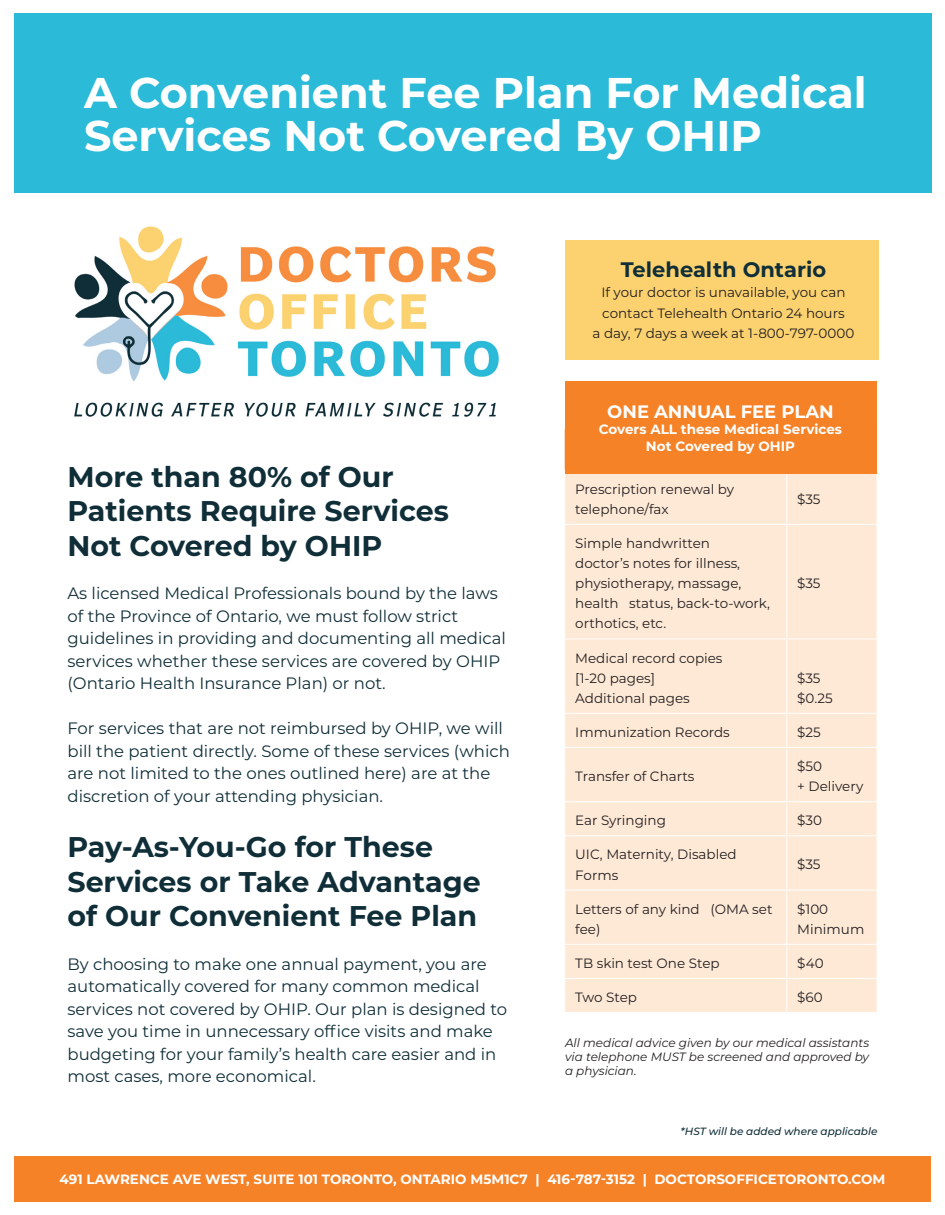
<style>
.page{position:relative;width:945px;height:1215px;background:#fff}
.page>*{position:absolute;margin:0;border:0;box-sizing:border-box;transform-origin:0 0}
.t1{font:700 42.9px/42.9px "Montserrat";color:#fff}
.t2{font:700 28.5px/34.5px "Montserrat";color:#102e38}
.t3{font:700 21px "Montserrat";color:#102e38}
.t4{font:700 18px "Montserrat";color:#fff}
.t5{font:16.5px/22.5px "Montserrat";color:#102e38}
.t6{font:13.5px/20.1px "Montserrat";color:#231f20}
.t7{font:700 13.5px/16.5px "Montserrat";color:#fff;text-align:center}
.t8{font:italic 100 12px/14.4px "Montserrat";color:#231f20;text-align:justify}
.t9{font:italic 100 10.5px "Montserrat";color:#102e38}
</style>
<div class="page">
<div style="left:14px;top:1156px;width:917px;height:46px;background:#f58227"></div>
<div style="left:14px;top:14px;width:918px;height:179px;background:#2bbad8"></div>
<div style="left:565px;top:473px;width:312px;height:539px;background:#fee9d6"></div>
<hr style="left:786px;top:470px;width:1px;height:54px;background:#fff">
<hr style="left:786px;top:525px;width:1px;height:114px;background:#fff">
<hr style="left:786px;top:639px;width:1px;height:74px;background:#fff">
<hr style="left:786px;top:714px;width:1px;height:33px;background:#fff">
<hr style="left:786px;top:748px;width:1px;height:53px;background:#fff">
<hr style="left:786px;top:802px;width:1px;height:33px;background:#fff">
<hr style="left:786px;top:836px;width:1px;height:54px;background:#fff">
<hr style="left:786px;top:890px;width:1px;height:54px;background:#fff">
<hr style="left:786px;top:945px;width:1px;height:33px;background:#fff">
<hr style="left:786px;top:979px;width:1px;height:33px;background:#fff">
<hr style="left:564px;top:524px;width:223px;height:1px;background:#fff">
<hr style="left:787px;top:524px;width:91px;height:1px;background:#fff">
<hr style="left:564px;top:639px;width:223px;height:1px;background:#fff">
<hr style="left:787px;top:639px;width:91px;height:1px;background:#fff">
<hr style="left:564px;top:713px;width:223px;height:1px;background:#fff">
<hr style="left:787px;top:713px;width:91px;height:1px;background:#fff">
<hr style="left:564px;top:747px;width:223px;height:1px;background:#fff">
<hr style="left:787px;top:747px;width:91px;height:1px;background:#fff">
<hr style="left:564px;top:801px;width:223px;height:1px;background:#fff">
<hr style="left:787px;top:801px;width:91px;height:1px;background:#fff">
<hr style="left:564px;top:835px;width:223px;height:1px;background:#fff">
<hr style="left:787px;top:835px;width:91px;height:1px;background:#fff">
<hr style="left:564px;top:890px;width:223px;height:1px;background:#fff">
<hr style="left:787px;top:890px;width:91px;height:1px;background:#fff">
<hr style="left:564px;top:944px;width:223px;height:1px;background:#fff">
<hr style="left:787px;top:944px;width:91px;height:1px;background:#fff">
<hr style="left:564px;top:978px;width:223px;height:1px;background:#fff">
<hr style="left:787px;top:978px;width:91px;height:1px;background:#fff">
<div style="left:565px;top:381px;width:312px;height:92px;background:#f58227"></div>
<img style="left:74px;top:226px;width:425px;height:191px">
<div style="left:565px;top:240px;width:313px;height:120px;background:#fcd270"></div>
<p class="t1" style="left:84px;top:69px;width:784px">A Convenient Fee Plan For Medical<br>Services Not Covered By OHIP</p>
<p class="t3" style="left:621px;top:255px;width:207px">Telehealth Ontario</p>
<p class="t6" style="left:601px;top:282px;width:246px">If your doctor is unavailable, you can contact Telehealth Ontario 24 hours</p>
<p class="t6" style="left:593px;top:322px;width:263px">a day, 7 days a week at 1-800-797-0000</p>
<p class="t2" style="left:68px;top:458px;width:383px">More than 80% of Our<br>Patients Require Services<br>Not Covered by OHIP</p>
<p class="t5" style="left:68px;top:581px;width:440px">As licensed Medical Professionals bound by the laws of the Province of Ontario, we must follow strict guidelines in providing and documenting all medical services whether these services are covered by OHIP (Ontario Health Insurance Plan) or not.</p>
<p class="t5" style="left:68px;top:716px;width:444px">For services that are not reimbursed by OHIP, we will bill the patient directly. Some of these services (which are not limited to the ones outlined here) are at the discretion of your attending physician.</p>
<p class="t2" style="left:68px;top:828px;width:415px">Pay-As-You-Go for These<br>Services or Take Advantage of Our Convenient Fee Plan</p>
<p class="t5" style="left:68px;top:952px;width:441px">By choosing to make one annual payment, you are automatically covered for many common medical services not covered by OHIP. Our plan is designed to save you time in unnecessary office visits and make budgeting for your family’s health care easier and in most cases, more economical.</p>
<p class="t4" style="left:607px;top:398px;width:228px">ONE ANNUAL FEE PLAN</p>
<p class="t7" style="left:599px;top:421px;width:245px">Covers ALL these Medical Services<br>Not Covered by OHIP</p>
<p class="t6" style="left:575px;top:478px;width:160px">Prescription renewal by telephone/fax</p>
<p class="t6" style="left:797px;top:488px;width:25px">$35</p>
<p class="t6" style="left:575px;top:533px;width:196px">Simple handwritten<br>doctor’s notes for illness, physiotherapy, massage, health status, back-to-work, orthotics, etc.</p>
<p class="t6" style="left:797px;top:573px;width:25px">$35</p>
<p class="t6" style="left:575px;top:647px;width:149px">Medical record copies [1-20 pages]</p>
<p class="t6" style="left:575px;top:687px;width:116px">Additional pages</p>
<p class="t6" style="left:797px;top:667px;width:25px">$35</p>
<p class="t6" style="left:797px;top:687px;width:37px">$0.25</p>
<p class="t6" style="left:575px;top:722px;width:156px">Immunization Records</p>
<p class="t6" style="left:797px;top:722px;width:25px">$25</p>
<p class="t6" style="left:575px;top:766px;width:121px">Transfer of Charts</p>
<p class="t6" style="left:797px;top:756px;width:68px">$50<br>+ Delivery</p>
<p class="t6" style="left:575px;top:810px;width:92px">Ear Syringing</p>
<p class="t6" style="left:797px;top:810px;width:26px">$30</p>
<p class="t6" style="left:575px;top:844px;width:163px">UIC, Maternity, Disabled<br>Forms</p>
<p class="t6" style="left:797px;top:854px;width:25px">$35</p>
<p class="t6" style="left:575px;top:898px;width:199px">Letters of any kind (OMA set fee)</p>
<p class="t6" style="left:797px;top:898px;width:69px">$100<br>Minimum</p>
<p class="t6" style="left:575px;top:953px;width:146px">TB skin test One Step</p>
<p class="t6" style="left:797px;top:953px;width:28px">$40</p>
<p class="t6" style="left:575px;top:987px;width:63px">Two Step</p>
<p class="t6" style="left:797px;top:987px;width:27px">$60</p>
<p class="t8" style="left:565px;top:1035px;width:306px">All medical advice given by our medical assistants via telephone MUST be screened and approved by a physician.</p>
<p class="t9" style="left:681px;top:1124px;width:198px">*HST will be added where applicable</p>
<p class="t7" style="left:60px;top:1170px;width:827px">491 LAWRENCE AVE WEST, SUITE 101 TORONTO, ONTARIO M5M1C7 | 416-787-3152 | DOCTORSOFFICETORONTO.COM</p>
</div>
